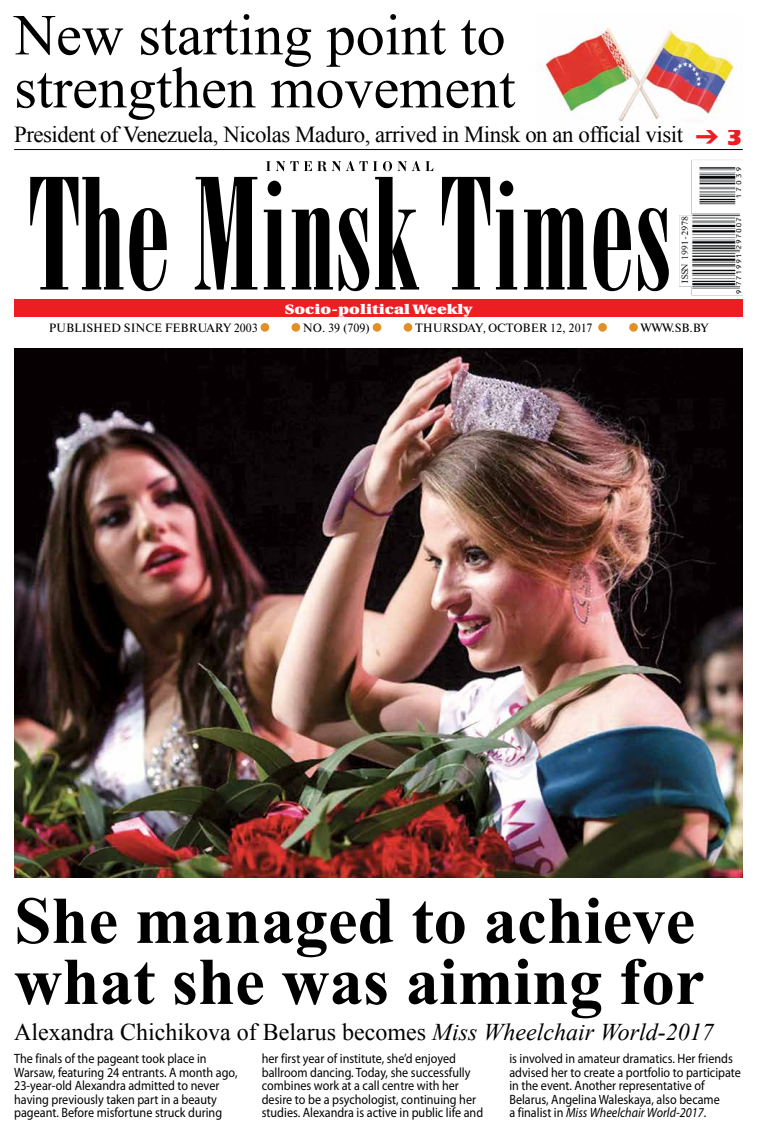
<style>
.page{position:relative;width:757px;height:1134px;background:#fff}
.page>*{position:absolute;margin:0;border:0;box-sizing:border-box;transform-origin:0 0}
.t1{font:700 66.8px/61px "Times New Roman";color:#000}
.t2{font:58px/53px "Times New Roman";color:#000}
.t3{font:24px "Times New Roman";color:#000}
.t4{font:23.9px "Free Set Black C";color:#ed1d24;scale:.95 1}
.t5{font:22.8px "Times New Roman";letter-spacing:-.02em;color:#000}
.t6{font:13.5px/13.5px "Myriad Pro";color:#000;scale:.9 1}
.t7{font:900 13.5px "Utopia";letter-spacing:.01em;color:#fff;scale:1.2 1}
.t8{font:12px "Newton C";color:#000}
.s1{font-family:"Text Book C";font-size:10px}
.s2{font-style:italic}
</style>
<div class="page">
<div style="left:14px;top:300px;width:729px;height:17px;background:#ed1d24"></div>
<svg style="left:30px;top:177px;width:639px;height:114px"></svg>
<img style="left:680px;top:159px;width:63px;height:136px">
<svg style="left:261px;top:323px;width:8px;height:9px"></svg>
<svg style="left:292px;top:323px;width:8px;height:9px"></svg>
<svg style="left:373px;top:323px;width:8px;height:9px"></svg>
<svg style="left:404px;top:323px;width:8px;height:9px"></svg>
<svg style="left:598px;top:323px;width:9px;height:9px"></svg>
<svg style="left:629px;top:323px;width:9px;height:9px"></svg>
<svg style="left:266px;top:161px;width:167px;height:10px"></svg>
<img style="left:14px;top:349px;width:729px;height:529px">
<img style="left:538px;top:26px;width:198px;height:96px">
<hr style="left:14px;top:149px;width:729px;height:1px;background:#000">
<h2 class="t2" style="left:14px;top:8px;width:503px">New starting point to strengthen movement</h2>
<h3 class="t5" style="left:14px;top:119px;width:670px">President of Venezuela, Nicolas Maduro, arrived in Minsk on an official visit</h3>
<h3 class="t4" style="left:695px;top:122px;width:51px">➔ 3</h3>
<p class="t7" style="left:285px;top:301px;width:158px">Socio-political Weekly</p>
<p class="t8" style="left:49px;top:321px;width:211px">PUBLISHED SINCE FEBRUARY 2003</p>
<p class="t8" style="left:303px;top:321px;width:68px">NO. 39 (709)</p>
<p class="t8" style="left:415px;top:321px;width:179px">THURSDAY<span class="s1">,</span> OCTOBER 12, 2017</p>
<p class="t8" style="left:641px;top:321px;width:62px">WWW.SB .BY</p>
<h1 class="t1" style="left:14px;top:888px;width:692px">She managed to achieve what she was aiming for</h1>
<h3 class="t3" style="left:14px;top:1016px;width:701px">Alexandra Chichikova of Belarus becomes <span class="s2">Miss Wheelchair World-2017</span></h3>
<p class="t6" style="left:14px;top:1052px;width:250px">The finals of the pageant took place in Warsaw, featuring 24 entrants. A month ago, 23-year-old Alexandra admitted to never having previously taken part in a beauty pageant. Before misfortune struck during</p>
<p class="t6" style="left:262px;top:1052px;width:247px">her first year of institute, she’d enjoyed ballroom dancing. Today, she successfully combines work at a call centre with her desire to be a psychologist, continuing her studies. Alexandra is active in public life and</p>
<p class="t6" style="left:509px;top:1052px;width:259px">is involved in amateur dramatics. Her friends advised her to create a portfolio to participate in the event. Another representative of Belarus, Angelina Waleskaya, also became<br>a finalist in <span class="s2">Miss Wheelchair World-2017</span>.</p>
</div>
